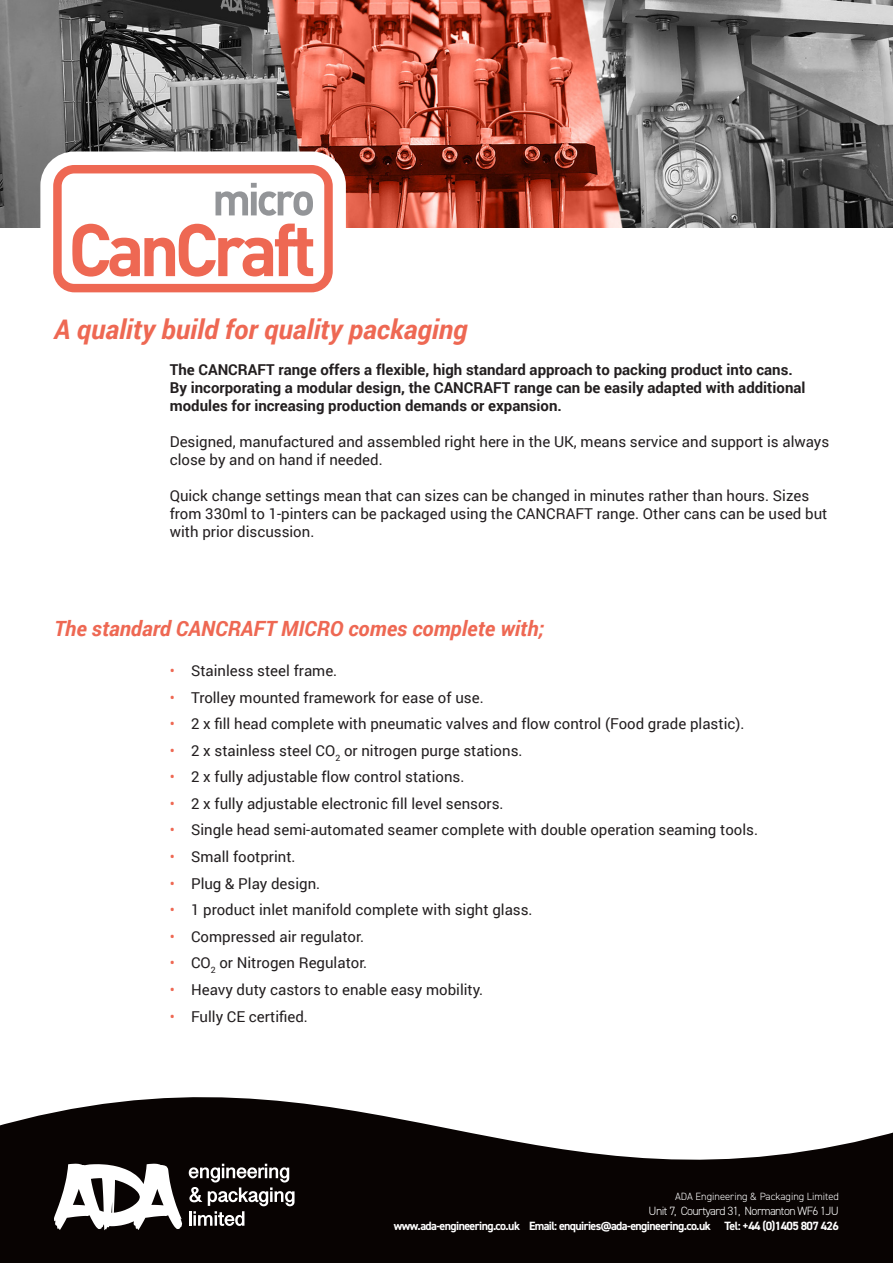
<style>
.page{position:relative;width:893px;height:1263px;background:#fff}
.page>*{position:absolute;margin:0;border:0;box-sizing:border-box;transform-origin:0 0}
.t1{font:italic 700 27px "Roboto";color:#ee6853}
.t2{font:italic 700 21px "Roboto";color:#ee6853}
.Bullets{font:15px/18px "Roboto";color:#231f20}
.t3{font:700 15px/18px "Roboto";color:#231f20}
.t4{font:700 12px "DIN2014";letter-spacing:-.05em;color:#fff}
.t5{font:300 12px "DIN2014";letter-spacing:-.05em;color:#fff}
.t6{font:300 10.5px "DIN2014";color:#fff}
.s1{color:#ee6853}
</style>
<div class="page">
<svg style="left:0;top:1097px;width:893px;height:166px;fill:#080302"></svg>
<svg style="left:54px;top:1164px;width:128px;height:66px"></svg>
<svg style="left:189px;top:1164px;width:106px;height:62px"></svg>
<img style="left:0;top:0;width:893px;height:227px">
<div style="left:40px;top:151px;width:306px;height:155px;background:#fff;border-radius:34px"></div>
<svg style="left:53px;top:165px;width:280px;height:127px"></svg>
<p class="t1" style="left:54px;top:310px;width:415px">A quality build for quality packaging</p>
<p class="t3" style="left:170px;top:360px;width:637px">The CANCRAFT range offers a flexible, high standard approach to packing product into cans.<br>By incorporating a modular design, the CANCRAFT range can be easily adapted with additional modules for increasing production demands or expansion.</p>
<p class="Bullets" style="left:170px;top:432px;width:661px">Designed, manufactured and assembled right here in the UK, means service and support is always close by and on hand if needed.</p>
<p class="Bullets" style="left:170px;top:486px;width:659px">Quick change settings mean that can sizes can be changed in minutes rather than hours. Sizes from 330ml to 1-pinters can be packaged using the CANCRAFT range. Other cans can be used but with prior discussion.</p>
<p class="t2" style="left:54px;top:613px;width:492px">The standard CANCRAFT MICRO comes complete with;</p>
<p class="Bullets" style="left:170px;top:661px;width:169px"><span class="s1">•</span> Stainless steel frame.</p>
<p class="Bullets" style="left:170px;top:688px;width:315px"><span class="s1">•</span> Trolley mounted framework for ease of use.</p>
<p class="Bullets" style="left:170px;top:714px;width:576px"><span class="s1">•</span> 2 x fill head complete with pneumatic valves and flow control (Food grade plastic).</p>
<p class="Bullets" style="left:170px;top:741px;width:354px"><span class="s1">•</span> 2 x stainless steel CO<sub>2</sub> or nitrogen purge stations.</p>
<p class="Bullets" style="left:170px;top:767px;width:296px"><span class="s1">•</span> 2 x fully adjustable flow control stations.</p>
<p class="Bullets" style="left:170px;top:794px;width:335px"><span class="s1">•</span> 2 x fully adjustable electronic fill level sensors.</p>
<p class="Bullets" style="left:170px;top:820px;width:590px"><span class="s1">•</span> Single head semi-automated seamer complete with double operation seaming tools.</p>
<p class="Bullets" style="left:170px;top:847px;width:127px"><span class="s1">•</span> Small footprint.</p>
<p class="Bullets" style="left:170px;top:874px;width:152px"><span class="s1">•</span> Plug &amp; Play design.</p>
<p class="Bullets" style="left:170px;top:900px;width:364px"><span class="s1">•</span> 1 product inlet manifold complete with sight glass.</p>
<p class="Bullets" style="left:170px;top:927px;width:196px"><span class="s1">•</span> Compressed air regulator.</p>
<p class="Bullets" style="left:170px;top:953px;width:199px"><span class="s1">•</span> CO<sub>2</sub> or Nitrogen Regulator.</p>
<p class="Bullets" style="left:170px;top:980px;width:315px"><span class="s1">•</span> Heavy duty castors to enable easy mobility.</p>
<p class="Bullets" style="left:170px;top:1007px;width:140px"><span class="s1">•</span> Fully CE certified.</p>
<p class="t6" style="left:675px;top:1190px;width:165px">ADA Engineering &amp; Packaging Limited</p>
<p class="t5" style="left:649px;top:1204px;width:192px">Unit 7, Courtyard 31, Normanton WF6 1JU</p>
<p class="t4" style="left:394px;top:1218px;width:447px">www.ada-engineering.co.uk Email: enquiries@ada-engineering.co.uk Tel: +44 (0)1405 807 426</p>
</div>
